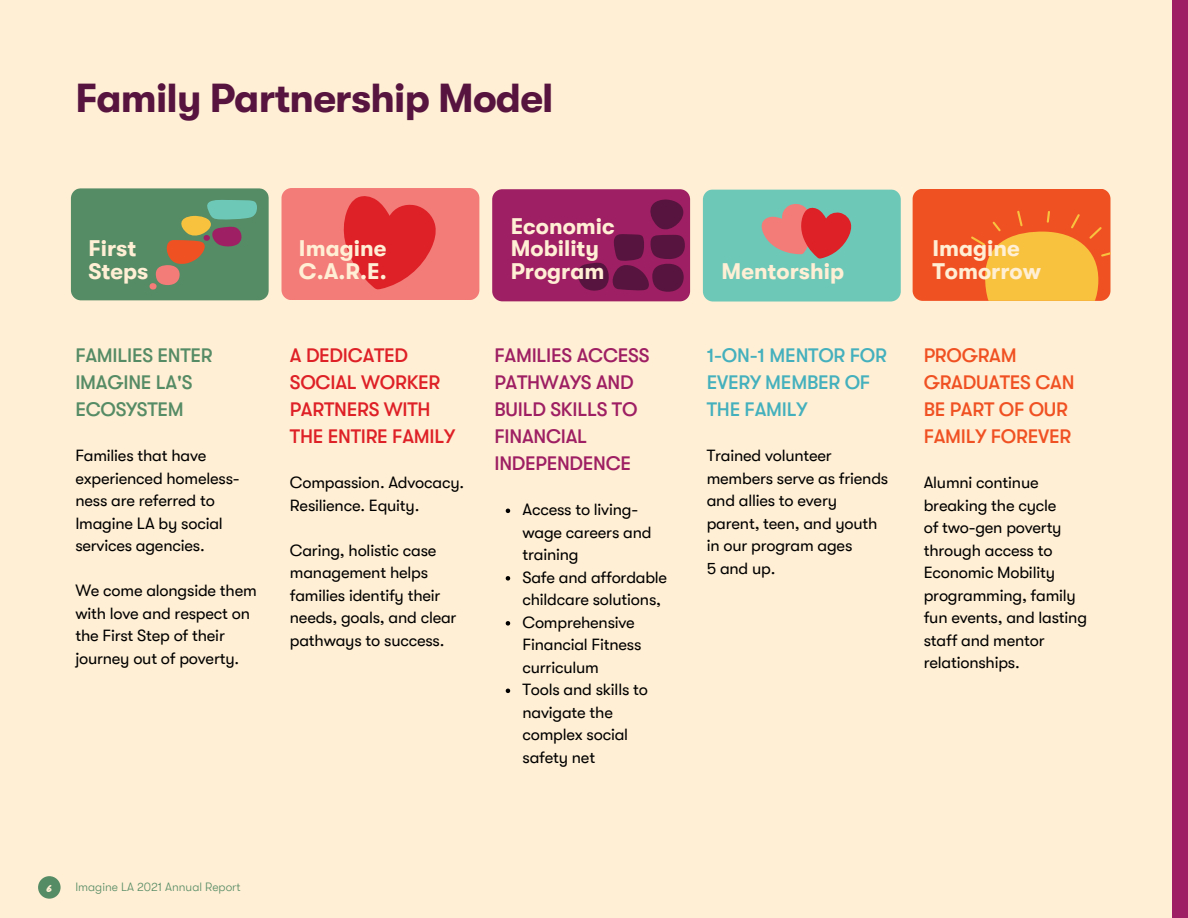
<style>
.page{position:relative;width:1188px;height:918px;background:#ffefd4}
.page>*{position:absolute;margin:0;border:0;box-sizing:border-box;transform-origin:0 0}
.t1{font:700 40.5px "GT Walsheim";letter-spacing:-.02em;color:#57143f}
.t2{font:700 22.5px/22.5px "GT Walsheim";color:#ffefd4}
.t3{font:500 19.5px/27px "GT Walsheim";letter-spacing:-.015em;color:#9e1f63}
.t4{font:500 19.5px/27px "GT Walsheim";letter-spacing:-.015em;color:#de2027}
.t5{font:500 19.5px/27px "GT Walsheim";letter-spacing:-.015em;color:#f05123}
.t6{font:500 19.5px/27px "GT Walsheim";letter-spacing:-.015em;color:#44b0bd}
.t7{font:500 19.5px/27px "GT Walsheim";letter-spacing:-.015em;color:#558b65}
.t8{font:16.5px/22.5px "GT Walsheim";letter-spacing:-.015em;color:#000}
.t9{font:300 12px "GT Walsheim";color:#558b65}
.t10{font:12px "Equity";color:#ffefd4}
</style>
<div class="page">
<svg style="left:506px;top:509px;width:4px;height:4px"></svg>
<svg style="left:506px;top:576px;width:4px;height:5px"></svg>
<svg style="left:506px;top:621px;width:4px;height:5px"></svg>
<svg style="left:506px;top:689px;width:4px;height:4px"></svg>
<svg style="left:71px;top:188px;width:198px;height:112px;background:#648a66"></svg>
<div style="left:282px;top:188px;width:197px;height:112px;background:#f37b78;border-radius:10px"></div>
<svg style="left:343px;top:196px;width:93px;height:94px"></svg>
<svg style="left:492px;top:189px;width:198px;height:112px;background:#901e5c"></svg>
<svg style="left:703px;top:189px;width:198px;height:113px;background:#82b5a8"></svg>
<div style="left:913px;top:189px;width:197px;height:112px;background:#f05123;border-radius:10px"></div>
<svg style="left:969px;top:210px;width:141px;height:91px"></svg>
<div style="left:38px;top:876px;width:23px;height:23px;background:#558b65;border-radius:50%"></div>
<div style="left:1172px;top:0;width:16px;height:918px;background:#9e1f63"></div>
<h1 class="t1" style="left:75px;top:76px;width:480px">Family Partnership Model</h1>
<h2 class="t2" style="left:89px;top:238px;width:61px">First<br>Steps</h2>
<h2 class="t2" style="left:299px;top:238px;width:89px">Imagine<br>C.A.R.E.</h2>
<p class="t7" style="left:75px;top:342px;width:139px">FAMILIES ENTER<br>IMAGINE LA'S<br>ECOSYSTEM</p>
<p class="t8" style="left:75px;top:445px;width:166px">Families that have experienced homeless&shy;ness are referred to<br>Imagine LA by social services agencies.</p>
<p class="t8" style="left:75px;top:580px;width:183px">We come alongside them with love and respect on the First Step of their journey out of poverty.</p>
<p class="t4" style="left:290px;top:342px;width:167px">A DEDICATED<br>SOCIAL WORKER<br>PARTNERS WITH<br>THE ENTIRE FAMILY</p>
<p class="t8" style="left:290px;top:472px;width:176px">Compassion. Advocacy.<br>Resilience. Equity.</p>
<p class="t8" style="left:290px;top:539px;width:168px">Caring, holistic case management helps families identify their needs, goals, and clear pathways to success.</p>
<h2 class="t2" style="left:511px;top:215px;width:105px">Economic<br>Mobility<br>Program</h2>
<h2 class="t2" style="left:722px;top:260px;width:124px">Mentorship</h2>
<p class="t3" style="left:494px;top:342px;width:156px">FAMILIES ACCESS<br>PATHWAYS AND<br>BUILD SKILLS TO<br>FINANCIAL<br>INDEPENDENCE</p>
<p class="t6" style="left:707px;top:342px;width:182px">1-ON-1 MENTOR FOR<br>EVERY MEMBER OF<br>THE FAMILY</p>
<p class="t8" style="left:707px;top:445px;width:183px">Trained volunteer members serve as friends and allies to every parent, teen, and youth in our program ages<br>5 and up.</p>
<p class="t8" style="left:522px;top:499px;width:146px">Access to living&shy;wage careers and training<br>Safe and affordable childcare solutions,<br>Comprehensive<br>Financial Fitness curriculum<br>Tools and skills to navigate the complex social safety net</p>
<h2 class="t2" style="left:932px;top:238px;width:110px">Imagine<br>Tomorrow</h2>
<p class="t5" style="left:924px;top:342px;width:152px">PROGRAM<br>GRADUATES CAN<br>BE PART OF OUR<br>FAMILY FOREVER</p>
<p class="t8" style="left:924px;top:472px;width:165px">Alumni continue breaking the cycle<br>of two-gen poverty through access to<br>Economic Mobility programming, family fun events, and lasting staff and mentor relationships.</p>
<p class="t10" style="left:46px;top:880px;width:9px">6</p>
<p class="t9" style="left:75px;top:881px;width:167px">Imagine LA 2021 Annual Report</p>
</div>
